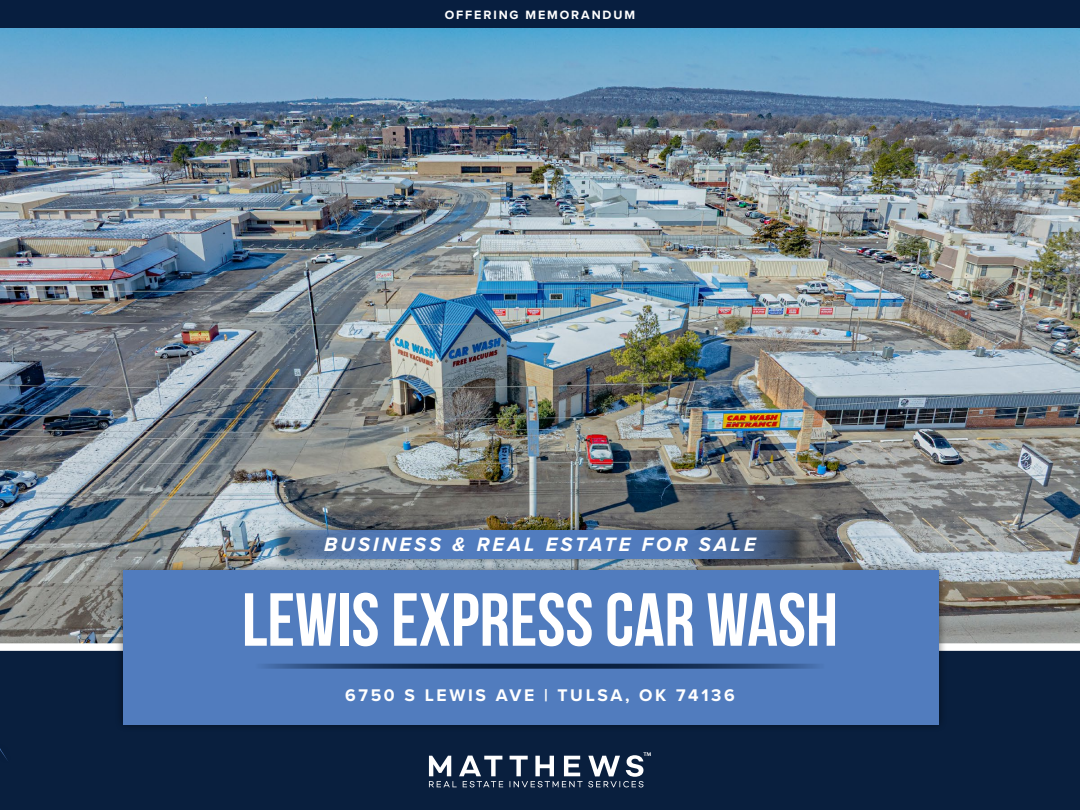
<style>
.page{position:relative;width:1080px;height:810px;background:#fff}
.page>*{position:absolute;margin:0;border:0;box-sizing:border-box;transform-origin:0 0}
.t1{font:700 75px "Bebas Neue";color:#fff}
.t2{font:italic 700 20.12px "Proxima Nova";letter-spacing:.15em;color:#fff}
.t3{font:700 17.5px "Proxima Nova";letter-spacing:.15em;color:#fff}
.t4{font:700 12.5px "Proxima Nova";letter-spacing:.15em;color:#fff}
</style>
<div class="page">
<div style="left:0;top:0;width:1080px;height:29px;background:#071e3f"></div>
<img style="left:0;top:29px;width:1080px;height:614px">
<div style="left:0;top:643px;width:1080px;height:167px;background:#091f3e"></div>
<div style="left:115px;top:562px;width:832px;height:171px;background:#000;opacity:.5"></div>
<div style="left:123px;top:570px;width:816px;height:154px;background:#517cbe"></div>
<div style="left:0;top:741px;width:15px;height:27px;background:#091f3e"></div>
<svg style="left:0;top:748px;width:8px;height:13px"></svg>
<svg style="left:429px;top:752px;width:222px;height:35px"></svg>
<svg style="left:263px;top:664px;width:555px;height:5px;background:#1d3963"></svg>
<div style="left:272px;top:522px;width:536px;height:45px;background:#000;opacity:.5"></div>
<svg style="left:280px;top:530px;width:520px;height:29px;background:#4f74ac"></svg>
<p class="t4" style="left:445px;top:6px;width:192px">OFFERING MEMORANDUM</p>
<p class="t2" style="left:324px;top:529px;width:433px">BUSINESS &amp; REAL ESTATE FOR SALE</p>
<h1 class="t1" style="left:242px;top:579px;width:598px">LEWIS EXPRESS CAR WASH</h1>
<p class="t3" style="left:345px;top:682px;width:391px">6750 S LEWIS AVE | TULSA, OK 74136</p>
</div>
